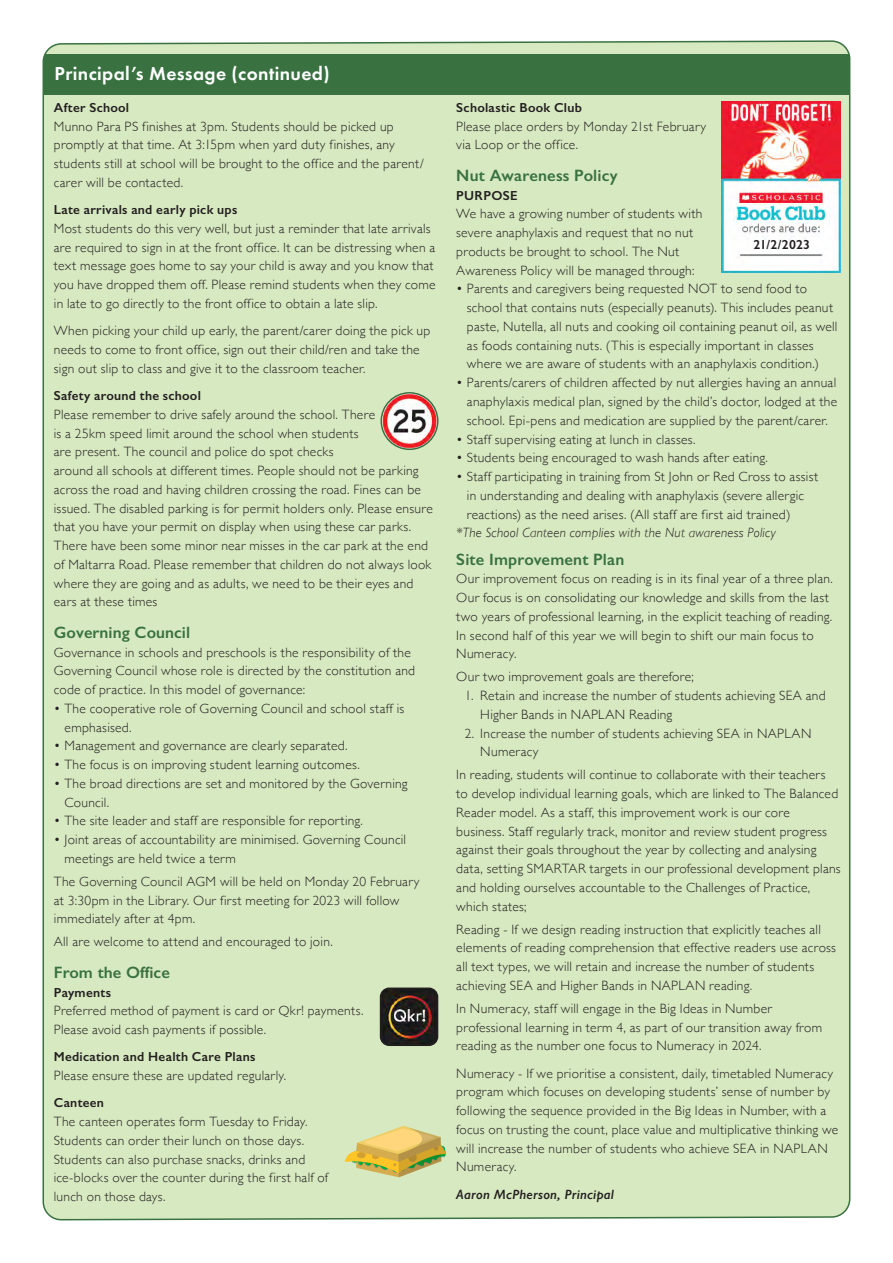
<style>
.page{position:relative;width:893px;height:1263px;background:#fff}
.page>*{position:absolute;margin:0;border:0;box-sizing:border-box;transform-origin:0 0}
.t1{font:600 19.5px "Futura PT";letter-spacing:.02em;color:#fff}
.t2{font:600 16.5px "Gill Sans";letter-spacing:.005em;color:#397141}
.t3{font:300 13.5px/18.8px "Gill Sans";letter-spacing:.02em;color:#231f20}
.t4{font:italic 300 13.5px "Gill Sans";letter-spacing:.015em;color:#231f20}
.t5{font:italic 600 13.5px "Gill Sans";letter-spacing:.015em;color:#231f20}
.t6{font:600 13.2px "Gill Sans";letter-spacing:.02em;color:#231f20}
</style>
<div class="page">
<div style="left:42px;top:41px;width:809px;height:1179px;background:#d7e9c0"></div>
<img style="left:381px;top:988px;width:57px;height:57px">
<div style="left:380px;top:987px;width:58px;height:59px;border:2px solid #231f20;border-radius:9px"></div>
<svg style="left:345px;top:1126px;width:101px;height:51px;background:#d4c676"></svg>
<img style="left:381px;top:393px;width:57px;height:56px;border-radius:28px">
<div style="left:380px;top:392px;width:58px;height:58px;border:2px solid #397141;border-radius:50%"></div>
<img style="left:721px;top:101px;width:120px;height:171px">
<h1 class="t1" style="left:55px;top:62px;width:276px">Principal’s Message (continued)</h1>
<p class="t6" style="left:54px;top:99px;width:77px">After School</p>
<p class="t3" style="left:54px;top:116px;width:371px">Munno Para PS finishes at 3pm. Students should be picked up promptly at that time. At 3:15pm when yard duty finishes, any students still at school will be brought to the office and the parent/ carer will be contacted.</p>
<p class="t6" style="left:54px;top:202px;width:185px">Late arrivals and early pick ups</p>
<p class="t3" style="left:54px;top:219px;width:383px">Most students do this very well, but just a reminder that late arrivals are required to sign in at the front office. It can be distressing when a text message goes home to say your child is away and you know that you have dropped them off. Please remind students when they come in late to go directly to the front office to obtain a late slip.</p>
<p class="t3" style="left:54px;top:321px;width:378px">When picking your child up early, the parent/carer doing the pick up needs to come to front office, sign out their child/ren and take the sign out slip to class and give it to the classroom teacher.</p>
<p class="t6" style="left:54px;top:387px;width:149px">Safety around the school</p>
<p class="t3" style="left:54px;top:404px;width:380px">Please remember to drive safely around the school. There<br>is a 25km speed limit around the school when students<br>are present. The council and police do spot checks<br>around all schools at different times. People should not be parking across the road and having children crossing the road. Fines can be issued. The disabled parking is for permit holders only. Please ensure that you have your permit on display when using these car parks.<br>There have been some minor near misses in the car park at the end of Maltarra Road. Please remember that children do not always look where they are going and as adults, we need to be their eyes and ears at these times</p>
<p class="t2" style="left:54px;top:622px;width:138px">Governing Council</p>
<p class="t3" style="left:54px;top:642px;width:363px">Governance in schools and preschools is the responsibility of the<br>Governing Council whose role is directed by the constitution and code of practice. In this model of governance:</p>
<p class="t3" style="left:64px;top:698px;width:341px;text-indent:-11px">• The cooperative role of Governing Council and school staff is emphasised.</p>
<p class="t3" style="left:54px;top:736px;width:295px">• Management and governance are clearly separated.</p>
<p class="t3" style="left:54px;top:755px;width:307px">• The focus is on improving student learning outcomes.</p>
<p class="t3" style="left:64px;top:773px;width:345px;text-indent:-11px">• The broad directions are set and monitored by the Governing<br>Council.</p>
<p class="t3" style="left:54px;top:811px;width:311px">• The site leader and staff are responsible for reporting.</p>
<p class="t3" style="left:64px;top:830px;width:343px;text-indent:-11px">• Joint areas of accountability are minimised. Governing Council meetings are held twice a term</p>
<p class="t3" style="left:54px;top:871px;width:367px">The Governing Council AGM will be held on Monday 20 February at 3:30pm in the Library. Our first meeting for 2023 will follow immediately after at 4pm.</p>
<p class="t3" style="left:54px;top:932px;width:280px">All are welcome to attend and encouraged to join.</p>
<p class="t2" style="left:54px;top:962px;width:117px">From the Office</p>
<p class="t6" style="left:54px;top:984px;width:59px">Payments</p>
<p class="t3" style="left:54px;top:1001px;width:311px">Preferred method of payment is card or Qkr! payments.<br>Please avoid cash payments if possible.</p>
<p class="t6" style="left:54px;top:1049px;width:203px">Medication and Health Care Plans</p>
<p class="t3" style="left:54px;top:1066px;width:234px">Please ensure these are updated regularly.</p>
<p class="t6" style="left:54px;top:1095px;width:52px">Canteen</p>
<p class="t3" style="left:54px;top:1112px;width:276px">The canteen operates form Tuesday to Friday.<br>Students can order their lunch on those days.<br>Students can also purchase snacks, drinks and ice-blocks over the counter during the first half of lunch on those days.</p>
<p class="t6" style="left:456px;top:99px;width:127px">Scholastic Book Club</p>
<p class="t3" style="left:456px;top:116px;width:251px">Please place orders by Monday 21st February via Loop or the office.</p>
<p class="t2" style="left:456px;top:165px;width:163px">Nut Awareness Policy</p>
<p class="t6" style="left:456px;top:187px;width:63px">PURPOSE</p>
<p class="t3" style="left:456px;top:204px;width:248px">We have a growing number of students with severe anaphylaxis and request that no nut products be brought to school. The Nut Awareness Policy will be managed through:</p>
<p class="t3" style="left:467px;top:279px;width:372px;text-indent:-11px">• Parents and caregivers being requested NOT to send food to school that contains nuts (especially peanuts). This includes peanut paste, Nutella, all nuts and cooking oil containing peanut oil, as well as foods containing nuts. (This is especially important in classes where we are aware of students with an anaphylaxis condition.)</p>
<p class="t3" style="left:467px;top:373px;width:372px;text-align:justify;text-indent:-11px">• Parents/carers of children affected by nut allergies having an annual anaphylaxis medical plan, signed by the child’s doctor, lodged at the school. Epi-pens and medication are supplied by the parent/carer.</p>
<p class="t3" style="left:456px;top:429px;width:241px">• Staff supervising eating at lunch in classes.</p>
<p class="t3" style="left:456px;top:448px;width:313px">• Students being encouraged to wash hands after eating.</p>
<p class="t3" style="left:467px;top:467px;width:353px;text-indent:-11px">• Staff participating in training from St John or Red Cross to assist in understanding and dealing with anaphylaxis (severe allergic reactions) as the need arises. (All staff are first aid trained)</p>
<p class="t4" style="left:456px;top:525px;width:321px">*The School Canteen complies with the Nut awareness Policy</p>
<p class="t2" style="left:456px;top:549px;width:170px">Site Improvement Plan</p>
<p class="t3" style="left:456px;top:569px;width:378px">Our improvement focus on reading is in its final year of a three plan.<br>Our focus is on consolidating our knowledge and skills from the last two years of professional learning, in the explicit teaching of reading.<br>In second half of this year we will begin to shift our main focus to Numeracy.</p>
<p class="t3" style="left:456px;top:667px;width:239px">Our two improvement goals are therefore;</p>
<p class="t3" style="left:480px;top:686px;width:347px;text-indent:-15px">1. Retain and increase the number of students achieving SEA and<br>Higher Bands in NAPLAN Reading</p>
<p class="t3" style="left:480px;top:723px;width:333px;text-indent:-15px">2. Increase the number of students achieving SEA in NAPLAN<br>Numeracy</p>
<p class="t3" style="left:456px;top:765px;width:386px">In reading, students will continue to collaborate with their teachers<br>to develop individual learning goals, which are linked to The Balanced Reader model. As a staff, this improvement work is our core business. Staff regularly track, monitor and review student progress against their goals throughout the year by collecting and analysing data, setting SMARTAR targets in our professional development plans and holding ourselves accountable to the Challenges of Practice, which states;</p>
<p class="t3" style="left:456px;top:919px;width:381px">Reading - If we design reading instruction that explicitly teaches all elements of reading comprehension that effective readers use across all text types, we will retain and increase the number of students achieving SEA and Higher Bands in NAPLAN reading.</p>
<p class="t3" style="left:456px;top:998px;width:367px">In Numeracy, staff will engage in the Big Ideas in Number professional learning in term 4, as part of our transition away from reading as the number one focus to Numeracy in 2024.</p>
<p class="t3" style="left:456px;top:1063px;width:384px">Numeracy - If we prioritise a consistent, daily, timetabled Numeracy program which focuses on developing students’ sense of number by following the sequence provided in the Big Ideas in Number, with a focus on trusting the count, place value and multiplicative thinking we will increase the number of students who achieve SEA in NAPLAN Numeracy.</p>
<p class="t5" style="left:456px;top:1186px;width:159px">Aaron McPherson, Principal</p>
<p class="t6" style="left:753px;top:236px;width:58px">21/2/2023</p>
</div>
